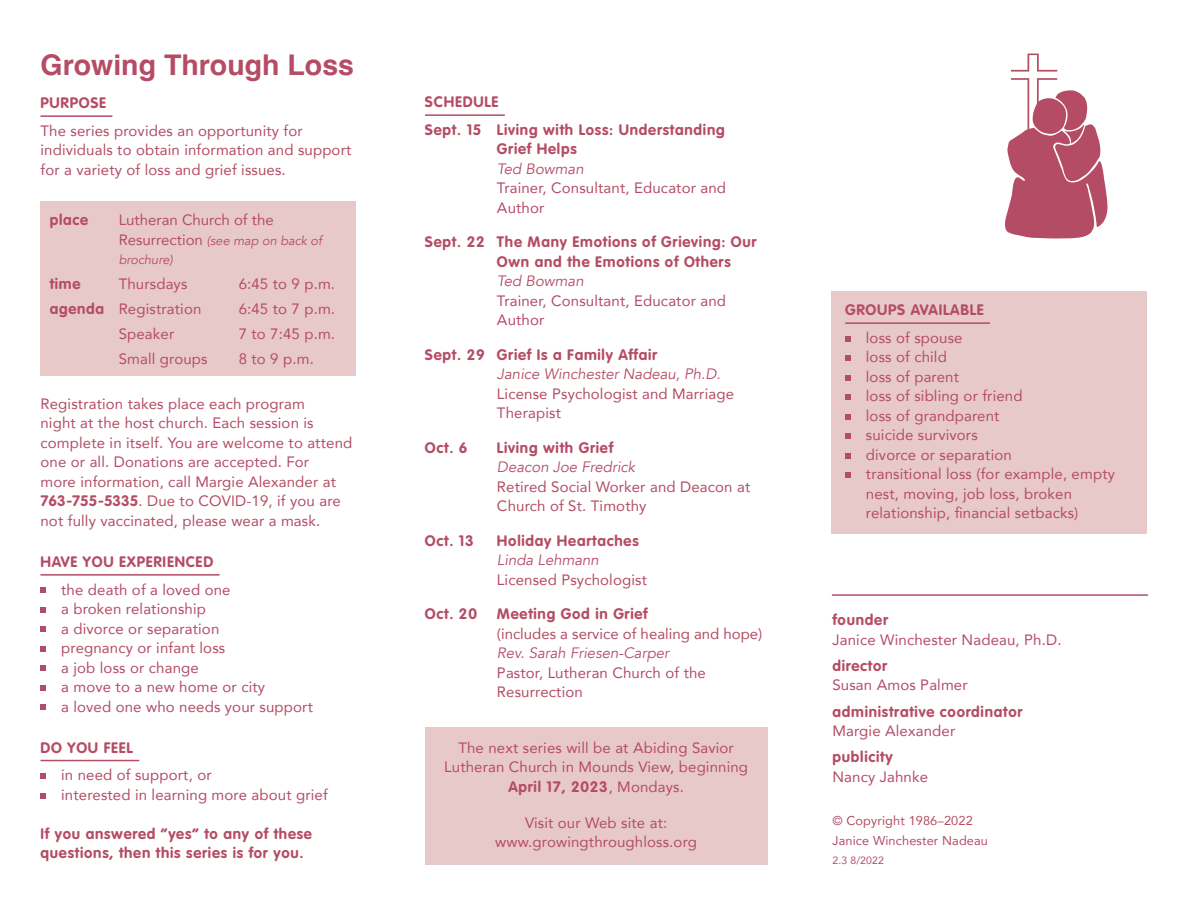
<style>
.page{position:relative;width:1188px;height:918px;background:#fff}
.page>*{position:absolute;margin:0;border:0;box-sizing:border-box;transform-origin:0 0}
.t1{font:700 28.5px "Helvetica";color:#b44c65}
.Body{font:15px/19.5px "Avenir";letter-spacing:.01em;color:#b44c65}
.Body-2{font:700 15px/19.5px "VAG Rounded";letter-spacing:.05em;color:#b44c65}
.Body-3{font:italic 15px "Avenir";color:#b44c65}
.A_head{font:700 15px "VAG Rounded";letter-spacing:.05em;color:#b44c65}
.Body-4{font:12.75px "Avenir";letter-spacing:.01em;color:#b44c65}
.Body-5{font:italic 12.75px/19.5px "Avenir";color:#b44c65}
.Body-6{font:10.5px "Avenir";color:#b44c65}
.s1{font-style:normal;font-size:15px}
.s2{font-family:"VAG Rounded";font-weight:700}
</style>
<div class="page">
<hr style="left:40px;top:115px;width:72px;height:2px;background:#b44c65">
<hr style="left:40px;top:574px;width:180px;height:2px;background:#b44c65">
<hr style="left:40px;top:760px;width:99px;height:1px;background:#b44c65">
<svg style="left:40px;top:588px;width:6px;height:5px"></svg>
<svg style="left:40px;top:607px;width:6px;height:6px"></svg>
<svg style="left:40px;top:627px;width:6px;height:5px"></svg>
<svg style="left:40px;top:646px;width:6px;height:6px"></svg>
<svg style="left:40px;top:666px;width:6px;height:5px"></svg>
<svg style="left:40px;top:685px;width:6px;height:6px"></svg>
<svg style="left:40px;top:705px;width:6px;height:5px"></svg>
<svg style="left:40px;top:773px;width:6px;height:6px"></svg>
<svg style="left:40px;top:793px;width:6px;height:5px"></svg>
<hr style="left:425px;top:114px;width:80px;height:2px;background:#b44c65">
<div style="left:40px;top:201px;width:316px;height:175px;background:#e8c9ca"></div>
<div style="left:425px;top:727px;width:342px;height:138px;background:#e8c9ca"></div>
<hr style="left:832px;top:594px;width:316px;height:2px;background:#b44c65">
<div style="left:832px;top:291px;width:315px;height:243px;background:#e8c9ca"></div>
<hr style="left:845px;top:322px;width:145px;height:2px;background:#b44c65">
<svg style="left:845px;top:336px;width:6px;height:5px"></svg>
<svg style="left:845px;top:356px;width:6px;height:5px"></svg>
<svg style="left:845px;top:375px;width:6px;height:5px"></svg>
<svg style="left:845px;top:395px;width:6px;height:5px"></svg>
<svg style="left:845px;top:414px;width:6px;height:5px"></svg>
<svg style="left:845px;top:434px;width:6px;height:5px"></svg>
<svg style="left:845px;top:453px;width:6px;height:5px"></svg>
<svg style="left:845px;top:473px;width:6px;height:5px"></svg>
<svg style="left:1005px;top:54px;width:103px;height:184px"></svg>
<p class="t1" style="left:40px;top:48px;width:315px">Growing Through Loss</p>
<p class="A_head" style="left:40px;top:94px;width:67px">PURPOSE</p>
<p class="Body" style="left:40px;top:121px;width:312px">The series provides an opportunity for individuals to obtain information and support for a variety of loss and grief issues.</p>
<p class="Body-2" style="left:50px;top:211px;width:40px">place</p>
<p class="Body" style="left:119px;top:210px;width:157px">Lutheran Church of the</p>
<p class="Body-5" style="left:119px;top:231px;width:205px"><span class="s1">Resurrection</span> (see map on back of brochure)</p>
<p class="Body-2" style="left:50px;top:275px;width:32px">time</p>
<p class="Body" style="left:119px;top:274px;width:70px">Thursdays</p>
<p class="Body" style="left:239px;top:274px;width:98px">6:45 to 9 p.m.</p>
<p class="Body" style="left:50px;top:299px;width:153px"><span class="s2">agenda</span> Registration</p>
<p class="Body" style="left:239px;top:299px;width:98px">6:45 to 7 p.m.</p>
<p class="Body" style="left:119px;top:323px;width:57px">Speaker</p>
<p class="Body" style="left:239px;top:323px;width:98px">7 to 7:45 p.m.</p>
<p class="Body" style="left:119px;top:348px;width:90px">Small groups</p>
<p class="Body" style="left:239px;top:348px;width:77px">8 to 9 p.m.</p>
<p class="Body" style="left:40px;top:394px;width:313px">Registration takes place each program<br>night at the host church. Each session is complete in itself. You are welcome to attend one or all. Donations are accepted. For<br>more information, call Margie Alexander at <span class="s2">763-755-5335</span>. Due to COVID-19, if you are not fully vaccinated, please wear a mask.</p>
<p class="A_head" style="left:40px;top:553px;width:174px">HAVE YOU EXPERIENCED</p>
<p class="Body" style="left:61px;top:579px;width:171px">the death of a loved one</p>
<p class="Body" style="left:61px;top:599px;width:146px">a broken relationship</p>
<p class="Body" style="left:61px;top:618px;width:160px">a divorce or separation</p>
<p class="Body" style="left:61px;top:638px;width:166px">pregnancy or infant loss</p>
<p class="Body" style="left:61px;top:657px;width:139px">a job loss or change</p>
<p class="Body" style="left:61px;top:677px;width:205px">a move to a new home or city</p>
<p class="Body" style="left:61px;top:696px;width:253px">a loved one who needs your support</p>
<p class="A_head" style="left:40px;top:739px;width:94px">DO YOU FEEL</p>
<p class="Body" style="left:61px;top:765px;width:152px">in need of support, or</p>
<p class="Body" style="left:61px;top:784px;width:268px">interested in learning more about grief</p>
<p class="Body-2" style="left:40px;top:824px;width:273px">If you answered “yes” to any of these questions, then this series is for you.</p>
<p class="A_head" style="left:425px;top:93px;width:75px">SCHEDULE</p>
<p class="Body-2" style="left:497px;top:121px;width:229px;text-indent:-72px">Sept. 15 Living with Loss: Understanding<br>Grief Helps</p>
<p class="Body-3" style="left:497px;top:160px;width:88px">Ted Bowman</p>
<p class="Body" style="left:497px;top:178px;width:231px">Trainer, Consultant, Educator and<br>Author</p>
<p class="Body-2" style="left:497px;top:233px;width:261px;text-indent:-72px">Sept. 22 The Many Emotions of Grieving: Our<br>Own and the Emotions of Others</p>
<p class="Body-3" style="left:497px;top:272px;width:88px">Ted Bowman</p>
<p class="Body" style="left:497px;top:291px;width:231px">Trainer, Consultant, Educator and<br>Author</p>
<p class="Body-2" style="left:425px;top:346px;width:234px">Sept. 29 Grief Is a Family Affair</p>
<p class="Body-3" style="left:497px;top:365px;width:225px">Janice Winchester Nadeau, Ph.D.</p>
<p class="Body" style="left:497px;top:384px;width:239px">License Psychologist and Marriage<br>Therapist</p>
<p class="Body-2" style="left:425px;top:439px;width:44px">Oct. 6</p>
<p class="Body-2" style="left:497px;top:439px;width:118px">Living with Grief</p>
<p class="Body-3" style="left:497px;top:458px;width:140px">Deacon Joe Fredrick</p>
<p class="Body" style="left:497px;top:477px;width:255px">Retired Social Worker and Deacon at<br>Church of St. Timothy</p>
<p class="Body-2" style="left:425px;top:532px;width:50px">Oct. 13</p>
<p class="Body-2" style="left:497px;top:532px;width:143px">Holiday Heartaches</p>
<p class="Body-3" style="left:497px;top:551px;width:103px">Linda Lehmann</p>
<p class="Body" style="left:497px;top:570px;width:152px">Licensed Psychologist</p>
<p class="Body-2" style="left:425px;top:605px;width:53px">Oct. 20</p>
<p class="Body-2" style="left:497px;top:605px;width:152px">Meeting God in Grief</p>
<p class="Body" style="left:497px;top:624px;width:267px">(includes a service of healing and hope)</p>
<p class="Body-3" style="left:497px;top:644px;width:174px">Rev. Sarah Friesen-Carper</p>
<p class="Body" style="left:497px;top:663px;width:211px">Pastor, Lutheran Church of the<br>Resurrection</p>
<p class="Body" style="left:444px;top:738px;width:305px;text-align:center">The next series will be at Abiding Savior<br>Lutheran Church in Mounds View, beginning<br><span class="s2">April 17, 2023</span>, Mondays.</p>
<p class="Body" style="left:525px;top:812px;width:144px">Visit our Web site at:</p>
<p class="Body" style="left:495px;top:832px;width:203px">www.growingthroughloss.org</p>
<p class="A_head" style="left:845px;top:301px;width:140px">GROUPS AVAILABLE</p>
<p class="Body" style="left:866px;top:328px;width:98px">loss of spouse</p>
<p class="Body" style="left:866px;top:347px;width:82px">loss of child</p>
<p class="Body" style="left:866px;top:367px;width:95px">loss of parent</p>
<p class="Body" style="left:866px;top:386px;width:158px">loss of sibling or friend</p>
<p class="Body" style="left:866px;top:406px;width:135px">loss of grandparent</p>
<p class="Body" style="left:866px;top:425px;width:113px">suicide survivors</p>
<p class="Body" style="left:866px;top:445px;width:147px">divorce or separation</p>
<p class="Body" style="left:866px;top:464px;width:251px">transitional loss (for example, empty nest, moving, job loss, broken relationship, financial setbacks)</p>
<p class="Body-2" style="left:832px;top:611px;width:57px">founder</p>
<p class="Body" style="left:832px;top:629px;width:231px">Janice Winchester Nadeau, Ph.D.</p>
<p class="Body-2" style="left:832px;top:657px;width:56px">director</p>
<p class="Body" style="left:832px;top:675px;width:137px">Susan Amos Palmer</p>
<p class="Body-2" style="left:832px;top:702px;width:191px">administrative coordinator</p>
<p class="Body" style="left:832px;top:721px;width:124px">Margie Alexander</p>
<p class="Body-2" style="left:832px;top:748px;width:62px">publicity</p>
<p class="Body" style="left:832px;top:767px;width:97px">Nancy Jahnke</p>
<p class="Body-4" style="left:832px;top:810px;width:142px">© Copyright 1986–2022</p>
<p class="Body-4" style="left:832px;top:830px;width:157px">Janice Winchester Nadeau</p>
<p class="Body-6" style="left:832px;top:852px;width:53px">2.3 8/2022</p>
</div>
